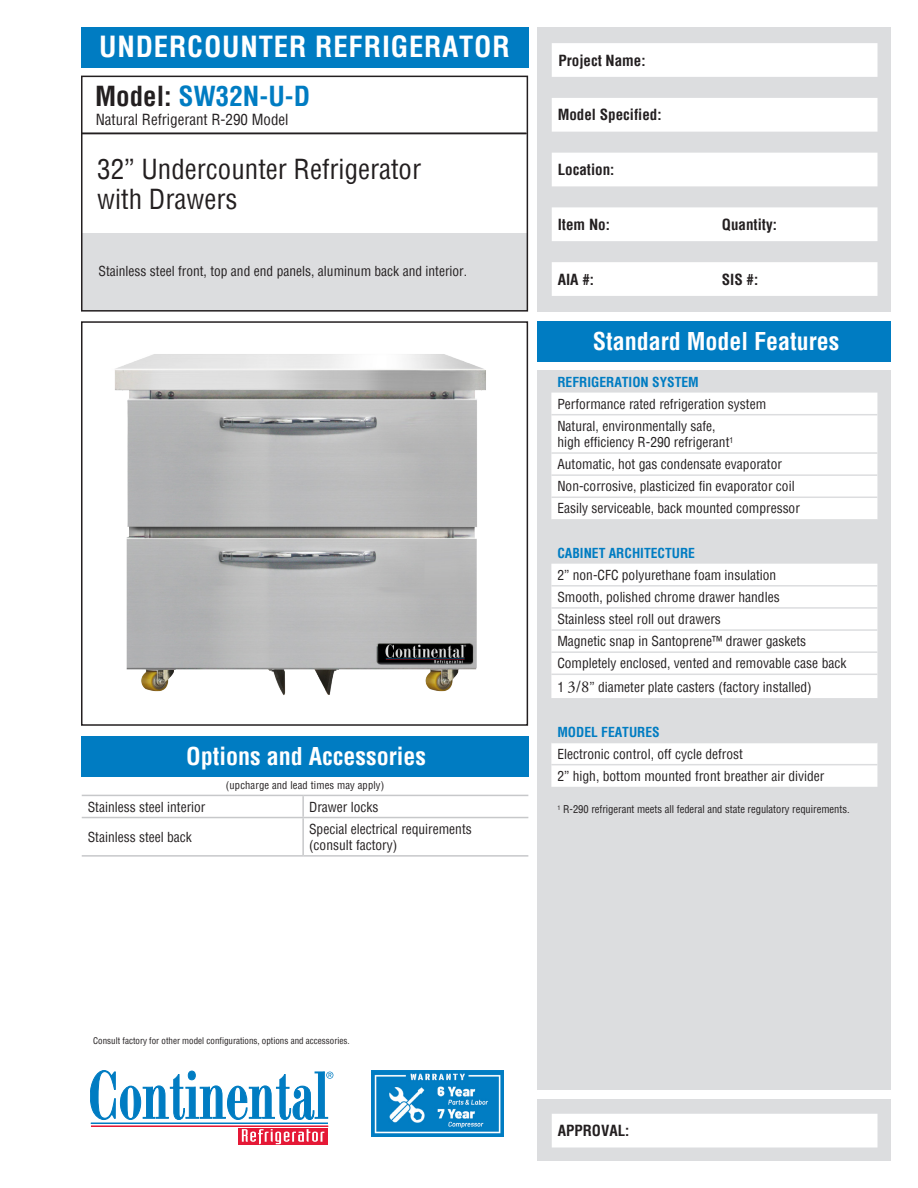
<style>
.page{position:relative;width:918px;height:1188px;background:#fff}
.page>*{position:absolute;margin:0;border:0;box-sizing:border-box;transform-origin:0 0}
.t1{font:700 condensed 28.5px "Helvetica";letter-spacing:.03em;color:#fff}
.t2{font:condensed 27px "Helvetica";color:#231f20}
.t3{font:700 condensed 27px "Helvetica";color:#007cc2}
.t4{font:700 condensed 24px "Helvetica";color:#fff}
.t5{font:700 condensed 15px "Helvetica";color:#231f20}
.t6{font:condensed 15px "Helvetica";color:#231f20}
.t7{font:condensed 13.5px "Helvetica";color:#231f20}
.t8{font:700 condensed 13.5px "Helvetica";color:#007cc2}
.t9{font:condensed 10.5px "Helvetica";color:#231f20}
.t10{font:condensed 9px "Helvetica";color:#231f20}
.s1{color:#231f20}
.s2{font-family:"Adobe Garamond Pro";font-stretch:normal;font-size:16.5px}
</style>
<div class="page">
<div style="left:538px;top:1099px;width:353px;height:62px;background:#dcdddf"></div>
<div style="left:81px;top:233px;width:446px;height:77px;background:#dcdddf"></div>
<div style="left:81px;top:321px;width:447px;height:405px;border:2px solid #231f20"></div>
<div style="left:538px;top:321px;width:353px;height:40px;background:#007cc2"></div>
<div style="left:538px;top:370px;width:353px;height:720px;background:#dcdddf"></div>
<div style="left:538px;top:27px;width:353px;height:285px;background:#dcdddf"></div>
<svg style="left:552px;top:43px;width:326px;height:253px;fill:#fff"></svg>
<div style="left:81px;top:76px;width:447px;height:236px;border:2px solid #231f20"></div>
<div style="left:81px;top:27px;width:447px;height:40px;background:#007cc2"></div>
<div style="left:552px;top:1114px;width:326px;height:34px;background:#fff"></div>
<div style="left:81px;top:736px;width:447px;height:40px;background:#007cc2"></div>
<hr style="left:91px;top:1123px;width:237px;height:1px;background:#007cc2">
<hr style="left:91px;top:1126px;width:237px;height:1px;background:#e51836">
<svg style="left:238px;top:1128px;width:90px;height:17px"></svg>
<svg style="left:242px;top:1129px;width:82px;height:15px"></svg>
<svg style="left:90px;top:1070px;width:243px;height:50px"></svg>
<img style="left:371px;top:1070px;width:133px;height:67px">
<hr style="left:81px;top:133px;width:445px;height:1px;background:#231f20">
<img style="left:115px;top:354px;width:371px;height:342px">
<div style="left:551px;top:393px;width:326px;height:59px;background:#fff"></div>
<svg style="left:551px;top:454px;width:326px;height:333px;fill:#fff"></svg>
<svg style="left:551px;top:519px;width:326px;height:201px;fill:#fff"></svg>
<hr style="left:551px;top:585px;width:326px;height:2px;background:#dcdddf">
<hr style="left:551px;top:607px;width:326px;height:2px;background:#dcdddf">
<hr style="left:551px;top:629px;width:326px;height:2px;background:#dcdddf">
<hr style="left:551px;top:651px;width:326px;height:2px;background:#dcdddf">
<hr style="left:551px;top:674px;width:326px;height:1px;background:#dcdddf">
<hr style="left:551px;top:497px;width:326px;height:1px;background:#dcdddf">
<hr style="left:551px;top:474px;width:326px;height:2px;background:#dcdddf">
<hr style="left:551px;top:742px;width:326px;height:1px;background:#dcdddf">
<hr style="left:551px;top:764px;width:326px;height:1px;background:#dcdddf">
<hr style="left:551px;top:414px;width:326px;height:1px;background:#dcdddf">
<hr style="left:82px;top:795px;width:221px;height:1px;background:#c7c8ca">
<hr style="left:303px;top:795px;width:225px;height:1px;background:#c7c8ca">
<hr style="left:302px;top:796px;width:2px;height:21px;background:#c7c8ca">
<hr style="left:82px;top:817px;width:221px;height:1px;background:#c7c8ca">
<hr style="left:303px;top:817px;width:225px;height:1px;background:#c7c8ca">
<hr style="left:302px;top:818px;width:2px;height:37px;background:#c7c8ca">
<hr style="left:82px;top:855px;width:221px;height:2px;background:#c7c8ca">
<hr style="left:303px;top:855px;width:225px;height:2px;background:#c7c8ca">
<h1 class="t1" style="left:99px;top:28px;width:412px">UNDERCOUNTER REFRIGERATOR</h1>
<p class="t3" style="left:95px;top:78px;width:217px"><span class="s1">Model:</span> SW32N-U-D</p>
<p class="t6" style="left:96px;top:109px;width:194px">Natural Refrigerant R-290 Model</p>
<p class="t2" style="left:97px;top:152px;width:325px">32” Undercounter Refrigerator</p>
<p class="t2" style="left:97px;top:182px;width:142px">with Drawers</p>
<p class="t7" style="left:99px;top:263px;width:370px">Stainless steel front, top and end panels, aluminum back and interior.</p>
<h3 class="t4" style="left:186px;top:740px;width:241px">Options and Accessories</h3>
<p class="t9" style="left:226px;top:779px;width:160px">(upcharge and lead times may apply)</p>
<p class="t7" style="left:88px;top:798px;width:119px">Stainless steel interior</p>
<p class="t7" style="left:309px;top:798px;width:71px">Drawer locks</p>
<p class="t7" style="left:88px;top:828px;width:106px">Stainless steel back</p>
<p class="t7" style="left:309px;top:820px;width:164px">Special electrical requirements</p>
<p class="t7" style="left:309px;top:836px;width:90px">(consult factory)</p>
<p class="t5" style="left:559px;top:50px;width:89px">Project Name:</p>
<p class="t5" style="left:558px;top:105px;width:105px">Model Specified:</p>
<p class="t5" style="left:558px;top:160px;width:58px">Location:</p>
<p class="t5" style="left:558px;top:215px;width:54px">Item No:</p>
<p class="t5" style="left:722px;top:215px;width:57px">Quantity:</p>
<p class="t5" style="left:558px;top:269px;width:38px">AIA #:</p>
<p class="t5" style="left:722px;top:269px;width:38px">SIS #:</p>
<h3 class="t4" style="left:593px;top:325px;width:248px">Standard Model Features</h3>
<p class="t8" style="left:557px;top:373px;width:143px">REFRIGERATION SYSTEM</p>
<p class="t7" style="left:557px;top:395px;width:210px">Performance rated refrigeration system</p>
<p class="t7" style="left:557px;top:417px;width:160px">Natural, environmentally safe,</p>
<p class="t7" style="left:557px;top:433px;width:177px">high efficiency R-290 refrigerant<sup>1</sup></p>
<p class="t7" style="left:557px;top:455px;width:226px">Automatic, hot gas condensate evaporator</p>
<p class="t7" style="left:557px;top:478px;width:239px">Non-corrosive, plasticized fin evaporator coil</p>
<p class="t7" style="left:557px;top:500px;width:244px">Easily serviceable, back mounted compressor</p>
<p class="t8" style="left:557px;top:544px;width:139px">CABINET ARCHITECTURE</p>
<p class="t7" style="left:557px;top:566px;width:220px">2” non-CFC polyurethane foam insulation</p>
<p class="t7" style="left:557px;top:588px;width:224px">Smooth, polished chrome drawer handles</p>
<p class="t7" style="left:557px;top:610px;width:165px">Stainless steel roll out drawers</p>
<p class="t7" style="left:557px;top:633px;width:250px">Magnetic snap in Santoprene™ drawer gaskets</p>
<p class="t7" style="left:557px;top:655px;width:290px">Completely enclosed, vented and removable case back</p>
<p class="t7" style="left:557px;top:679px;width:256px">1 <span class="s2">3/8</span>” diameter plate casters (factory installed)</p>
<p class="t8" style="left:557px;top:723px;width:104px">MODEL FEATURES</p>
<p class="t7" style="left:557px;top:745px;width:187px">Electronic control, off cycle defrost</p>
<p class="t7" style="left:557px;top:767px;width:268px">2” high, bottom mounted front breather air divider</p>
<p class="t9" style="left:557px;top:803px;width:294px"><sup>1</sup> R-290 refrigerant meets all federal and state regulatory requirements.</p>
<p class="t10" style="left:93px;top:1035px;width:258px">Consult factory for other model configurations, options and accessories.</p>
<p class="t5" style="left:558px;top:1121px;width:73px">APPROVAL:</p>
</div>
